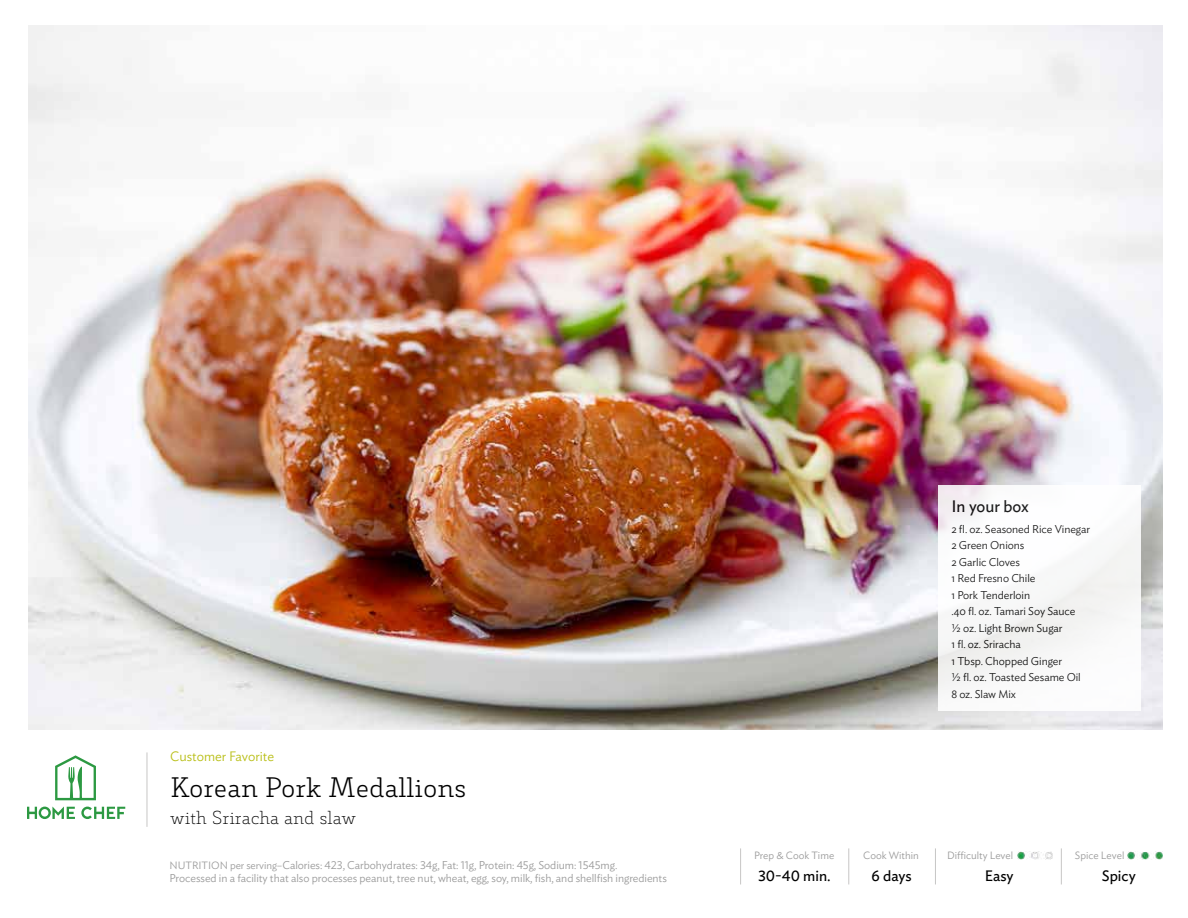
<style>
.page{position:relative;width:1188px;height:918px;background:#fff}
.page>*{position:absolute;margin:0;border:0;box-sizing:border-box;transform-origin:0 0}
.t1{font:300 27px "Decour";color:#000}
.t2{font:200 18px "Decour";color:#000}
.t3{font:16.5px "Ideal Sans";letter-spacing:-.005em;color:#000}
.t4{font:15px "Ideal Sans";color:#000}
.t5{font:300 13.5px "Ideal Sans";color:#b8be14}
.t6{font:300 11.25px/16.5px "Ideal Sans";letter-spacing:-.005em;color:#000}
.t7{font:300 11.25px/13.5px "Ideal Sans";letter-spacing:-.005em;color:#9a9a9a}
.t8{font:300 10.5px "Ideal Sans";color:#9a9a9a}
.s1{font-size:10.5px}
</style>
<div class="page">
<img style="left:29px;top:26px;width:1133px;height:704px">
<svg style="left:27px;top:807px;width:98px;height:12px"></svg>
<svg style="left:55px;top:755px;width:41px;height:45px"></svg>
<hr style="left:848px;top:848px;width:1px;height:36px;background:#c7c6c5">
<hr style="left:935px;top:848px;width:1px;height:36px;background:#c7c6c5">
<hr style="left:1061px;top:848px;width:1px;height:36px;background:#c7c6c5">
<hr style="left:740px;top:848px;width:1px;height:36px;background:#c7c6c5">
<hr style="left:147px;top:752px;width:1px;height:75px;background:#c7c6c5">
<div style="left:938px;top:486px;width:203px;height:225px;background:#fff"></div>
<img style="left:1018px;top:852px;width:34px;height:7px">
<img style="left:1128px;top:852px;width:34px;height:7px">
<h3 class="t3" style="left:951px;top:494px;width:79px">In your box</h3>
<p class="t6" style="left:951px;top:520px;width:140px">2 fl. oz. Seasoned Rice Vinegar<br>2 Green Onions<br>2 Garlic Cloves<br>1 Red Fresno Chile<br>1 Pork Tenderloin<br>.40 fl. oz. Tamari Soy Sauce<br>½ oz. Light Brown Sugar<br>1 fl. oz. Sriracha<br>1 Tbsp. Chopped Ginger<br>½ fl. oz. Toasted Sesame Oil<br>8 oz. Slaw Mix</p>
<p class="t5" style="left:170px;top:746px;width:105px">Customer Favorite</p>
<h1 class="t1" style="left:170px;top:772px;width:298px">Korean Pork Medallions</h1>
<h2 class="t2" style="left:170px;top:807px;width:187px">with Sriracha and slaw</h2>
<p class="t7" style="left:170px;top:857px;width:499px"><span class="s1">NUTRITION per serving–</span>Calories: 423, Carbohydrates: 34g, Fat: 11g, Protein: 45g, Sodium: 1545mg.<br>Processed in a facility that also processes peanut, tree nut, wheat, egg, soy, milk, fish, and shellfish ingredients</p>
<h3 class="t4" style="left:758px;top:865px;width:74px">30-40 min.</h3>
<h3 class="t4" style="left:871px;top:864px;width:42px">6 days</h3>
<h3 class="t4" style="left:985px;top:865px;width:30px">Easy</h3>
<h3 class="t4" style="left:1102px;top:865px;width:35px">Spicy</h3>
<p class="t8" style="left:754px;top:847px;width:82px">Prep &amp; Cook Time</p>
<p class="t8" style="left:863px;top:847px;width:57px">Cook Within</p>
<p class="t8" style="left:947px;top:847px;width:68px">Difficulty Level</p>
<p class="t8" style="left:1075px;top:847px;width:51px">Spice Level</p>
</div>
